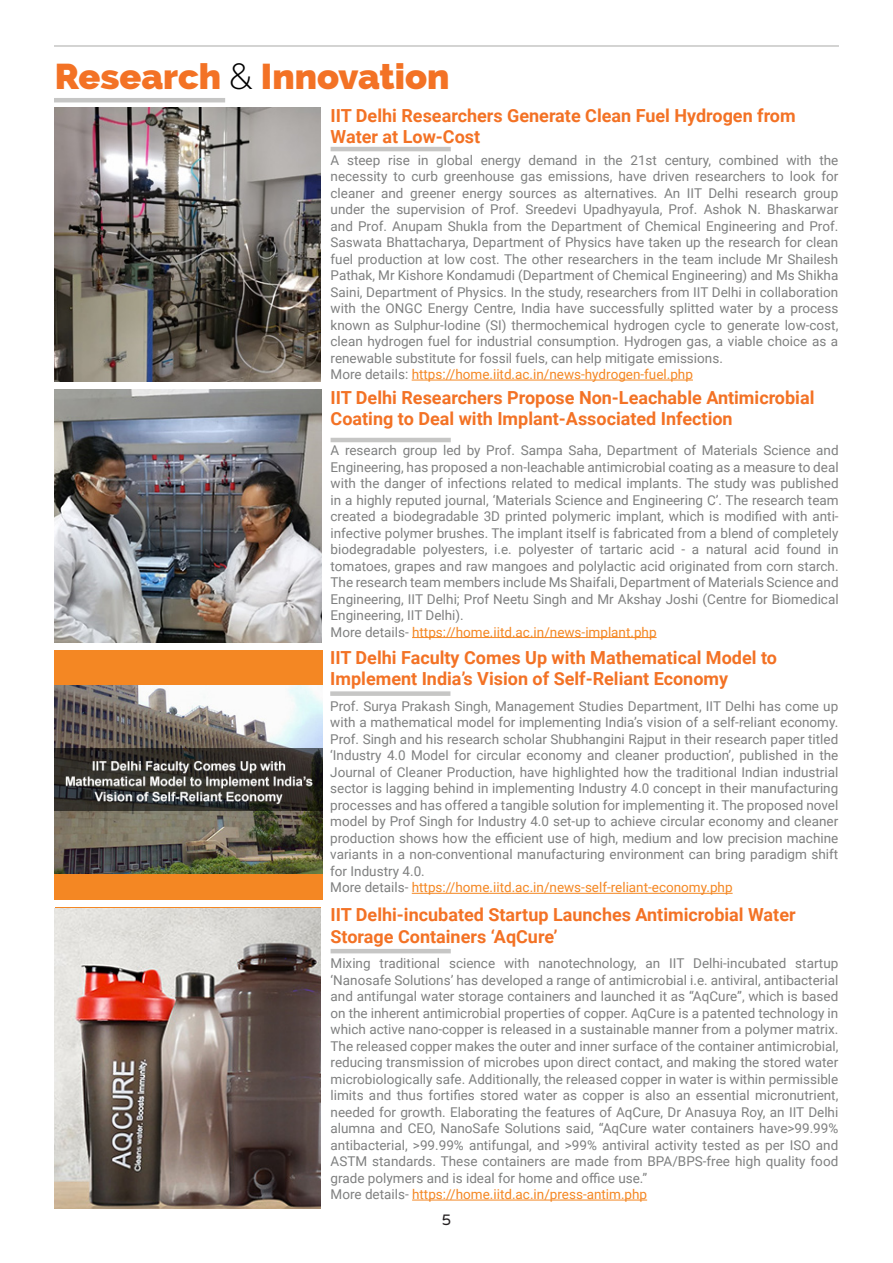
<style>
.page{position:relative;width:893px;height:1263px;background:#fff}
.page>*{position:absolute;margin:0;border:0;box-sizing:border-box;transform-origin:0 0}
.Sub_Title{font:800 36px "Raleway";color:#f37225}
.Service_Name{font:700 18px/21.6px "Roboto";color:#f37225}
.t1{font:15px "Varela";color:#231f20}
.Text_Area{font:13.5px/16.5px "Roboto";color:#7f8080;text-align:justify}
.Text_Area-2{font:13.5px "Roboto";color:#f48723}
.s1{font-weight:300;color:#000}
.s2{color:#7f8080}
</style>
<div class="page">
<hr style="left:54px;top:45px;width:785px;height:2px;background:#c6c6c5">
<img style="left:54px;top:389px;width:267px;height:253px">
<hr style="left:412px;top:637px;width:245px;height:1px;background:#f48723">
<hr style="left:331px;top:438px;width:120px;height:4px;background:#c6c6c5">
<hr style="left:54px;top:98px;width:171px;height:4px;background:#c6c6c5">
<div style="left:55px;top:650px;width:268px;height:250px;background:#f48723"></div>
<img style="left:55px;top:686px;width:268px;height:188px">
<hr style="left:412px;top:893px;width:321px;height:1px;background:#f48723">
<div style="left:330px;top:691px;width:120px;height:5px;background:#c6c6c5"></div>
<img style="left:55px;top:908px;width:265px;height:301px">
<hr style="left:331px;top:949px;width:120px;height:4px;background:#c6c6c5">
<hr style="left:412px;top:1200px;width:235px;height:1px;background:#f48723">
<img style="left:55px;top:108px;width:265px;height:274px">
<hr style="left:331px;top:147px;width:120px;height:4px;background:#c6c6c5">
<hr style="left:412px;top:380px;width:281px;height:1px;background:#f48723">
<p class="Sub_Title" style="left:55px;top:56px;width:396px">Research <span class="s1">&amp;</span> Innovation</p>
<p class="Service_Name" style="left:331px;top:104px;width:467px">IIT Delhi Researchers Generate Clean Fuel Hydrogen from<br>Water at Low-Cost</p>
<p class="Text_Area" style="left:331px;top:151px;width:509px">A steep rise in global energy demand in the 21st century, combined with the necessity to curb greenhouse gas emissions, have driven researchers to look for cleaner and greener energy sources as alternatives. An IIT Delhi research group under the supervision of Prof. Sreedevi Upadhyayula, Prof. Ashok N. Bhaskarwar and Prof. Anupam Shukla from the Department of Chemical Engineering and Prof.<br>Saswata Bhattacharya, Department of Physics have taken up the research for clean fuel production at low cost. The other researchers in the team include Mr Shailesh Pathak, Mr Kishore Kondamudi (Department of Chemical Engineering) and Ms Shikha Saini, Department of Physics. In the study, researchers from IIT Delhi in collaboration with the ONGC Energy Centre, India have successfully splitted water by a process known as Sulphur-Iodine (SI) thermochemical hydrogen cycle to generate low-cost, clean hydrogen fuel for industrial consumption. Hydrogen gas, a viable choice as a renewable substitute for fossil fuels, can help mitigate emissions.</p>
<p class="Text_Area-2" style="left:331px;top:365px;width:364px"><span class="s2">More details:</span> https://home.iitd.ac.in/news-hydrogen-fuel.php</p>
<p class="Service_Name" style="left:331px;top:386px;width:485px">IIT Delhi Researchers Propose Non-Leachable Antimicrobial<br>Coating to Deal with Implant-Associated Infection</p>
<p class="Text_Area" style="left:331px;top:441px;width:510px">A research group led by Prof. Sampa Saha, Department of Materials Science and Engineering, has proposed a non-leachable antimicrobial coating as a measure to deal with the danger of infections related to medical implants. The study was published in a highly reputed journal, ‘Materials Science and Engineering C’. The research team created a biodegradable 3D printed polymeric implant, which is modified with anti&shy;infective polymer brushes. The implant itself is fabricated from a blend of completely biodegradable polyesters, i.e. polyester of tartaric acid - a natural acid found in tomatoes, grapes and raw mangoes and polylactic acid originated from corn starch.<br>The research team members include Ms Shaifali, Department of Materials Science and Engineering, IIT Delhi; Prof Neetu Singh and Mr Akshay Joshi (Centre for Biomedical Engineering, IIT Delhi).</p>
<p class="Text_Area-2" style="left:331px;top:622px;width:328px"><span class="s2">More details-</span> https://home.iitd.ac.in/news-implant.php</p>
<p class="Service_Name" style="left:330px;top:646px;width:448px">IIT Delhi Faculty Comes Up with Mathematical Model to<br>Implement India’s Vision of Self-Reliant Economy</p>
<p class="Text_Area" style="left:330px;top:697px;width:510px">Prof. Surya Prakash Singh, Management Studies Department, IIT Delhi has come up with a mathematical model for implementing India’s vision of a self-reliant economy.<br>Prof. Singh and his research scholar Shubhangini Rajput in their research paper titled ‘Industry 4.0 Model for circular economy and cleaner production’, published in the Journal of Cleaner Production, have highlighted how the traditional Indian industrial sector is lagging behind in implementing Industry 4.0 concept in their manufacturing processes and has offered a tangible solution for implementing it. The proposed novel model by Prof Singh for Industry 4.0 set-up to achieve circular economy and cleaner production shows how the efficient use of high, medium and low precision machine variants in a non-conventional manufacturing environment can bring paradigm shift for Industry 4.0.</p>
<p class="Text_Area-2" style="left:330px;top:878px;width:404px"><span class="s2">More details-</span> https://home.iitd.ac.in/news-self-reliant-economy.php</p>
<p class="Service_Name" style="left:331px;top:903px;width:467px">IIT Delhi-incubated Startup Launches Antimicrobial Water<br>Storage Containers ‘AqCure’</p>
<p class="Text_Area" style="left:331px;top:954px;width:509px">Mixing traditional science with nanotechnology, an IIT Delhi-incubated startup ‘Nanosafe Solutions’ has developed a range of antimicrobial i.e. antiviral, antibacterial and antifungal water storage containers and launched it as “AqCure”, which is based on the inherent antimicrobial properties of copper. AqCure is a patented technology in which active nano-copper is released in a sustainable manner from a polymer matrix.<br>The released copper makes the outer and inner surface of the container antimicrobial, reducing transmission of microbes upon direct contact, and making the stored water microbiologically safe. Additionally, the released copper in water is within permissible limits and thus fortifies stored water as copper is also an essential micronutrient, needed for growth. Elaborating the features of AqCure, Dr Anasuya Roy, an IIT Delhi alumna and CEO, NanoSafe Solutions said, “AqCure water containers have&gt;99.99% antibacterial, &gt;99.99% antifungal, and &gt;99% antiviral activity tested as per ISO and ASTM standards. These containers are made from BPA/BPS-free high quality food grade polymers and is ideal for home and office use.”</p>
<p class="Text_Area-2" style="left:331px;top:1185px;width:318px"><span class="s2">More details-</span> https://home.iitd.ac.in/press-antim.php</p>
<p class="t1" style="left:442px;top:1210px;width:11px">5</p>
</div>
